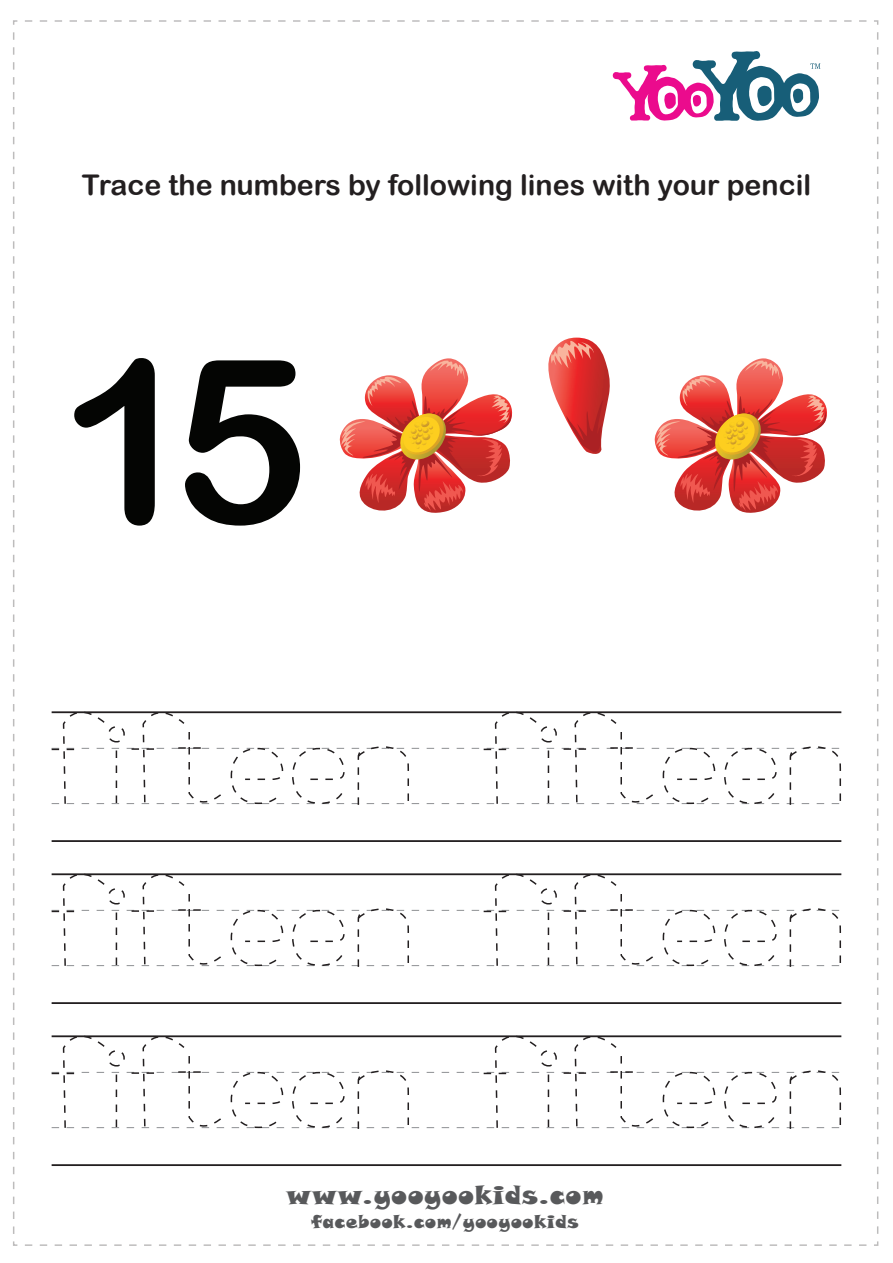
<style>
.page{position:relative;width:893px;height:1263px;background:#fff}
.page>*{position:absolute;margin:0;border:0;box-sizing:border-box;transform-origin:0 0}
.t1{font:228.75px "Arial Rounded MT Bold";color:#040503}
.t2{font:28.5px "Arial Rounded MT Bold";color:#231f20}
.t3{font:25.5px "Snap ITC";letter-spacing:.04em;color:#58595b}
.t4{font:18px "Snap ITC";letter-spacing:.04em;color:#58595b}
</style>
<div class="page">
<svg style="left:613px;top:51px;width:207px;height:70px"></svg>
<svg style="left:13px;top:1241px;width:853px;height:5px"></svg>
<svg style="left:13px;top:20px;width:5px;height:1214px"></svg>
<svg style="left:25px;top:20px;width:853px;height:5px"></svg>
<svg style="left:874px;top:32px;width:4px;height:1214px"></svg>
<svg style="left:548px;top:338px;width:62px;height:116px"></svg>
<svg style="left:339px;top:358px;width:174px;height:155px"></svg>
<svg style="left:654px;top:358px;width:173px;height:155px"></svg>
<hr style="left:52px;top:840px;width:789px;height:2px;background:#231f20">
<svg style="left:52px;top:711px;width:790px;height:94px"></svg>
<hr style="left:52px;top:1002px;width:789px;height:2px;background:#231f20">
<svg style="left:52px;top:873px;width:790px;height:94px"></svg>
<hr style="left:52px;top:1164px;width:789px;height:2px;background:#231f20">
<svg style="left:52px;top:1035px;width:790px;height:94px"></svg>
<p class="t2" style="left:82px;top:168px;width:731px">Trace the numbers by following lines with your pencil</p>
<h1 class="t1" style="left:60px;top:306px;width:250px">15</h1>
<p class="t3" style="left:286px;top:1178px;width:318px">www.yooyookids.com</p>
<p class="t4" style="left:311px;top:1210px;width:269px">facebook.com/yooyookids</p>
</div>
